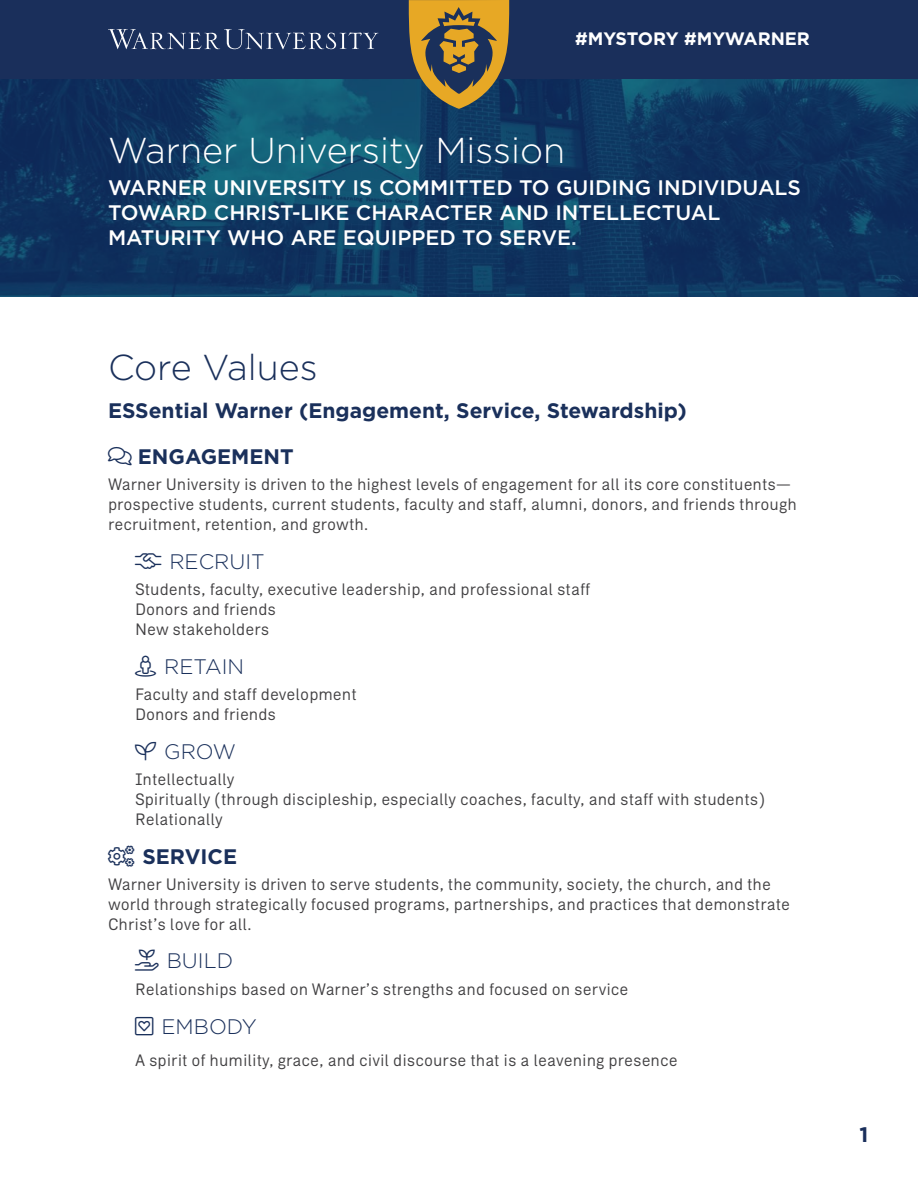
<style>
.page{position:relative;width:918px;height:1188px;background:#fff}
.page>*{position:absolute;margin:0;border:0;box-sizing:border-box;transform-origin:0 0}
.t1{font:300 36px "Gotham";color:#fff}
.t2{font:300 36px "Gotham";color:#1a305b}
.t3{font:500 21px/25.2px "Gotham";color:#fff}
.t4{font:700 21px "Gotham";color:#1a305b}
.t5{font:300 21px "Gotham";color:#1a305b}
.t6{font:700 21px "Gotham";color:#1a2f5b}
.t7{font:700 18px "Gotham";color:#fff}
.t8{font:16.5px/19.8px "Zimmer";color:#414042}
</style>
<div class="page">
<img style="left:0;top:78px;width:918px;height:219px">
<div style="left:0;top:0;width:459px;height:78px;background:#1a2f5b"></div>
<div style="left:459px;top:0;width:459px;height:78px;background:#1a2f5b"></div>
<svg style="left:108px;top:29px;width:270px;height:20px"></svg>
<svg style="left:409px;top:0;width:100px;height:109px"></svg>
<p class="t7" style="left:575px;top:27px;width:236px">#MYSTORY #MYWARNER</p>
<h1 class="t1" style="left:108px;top:128px;width:459px">Warner University Mission</h1>
<p class="t3" style="left:108px;top:175px;width:695px">WARNER UNIVERSITY IS COMMITTED TO GUIDING INDIVIDUALS<br>TOWARD CHRIST-LIKE CHARACTER AND INTELLECTUAL<br>MATURITY WHO ARE EQUIPPED TO SERVE.</p>
<h1 class="t2" style="left:108px;top:344px;width:211px">Core Values</h1>
<p class="t4" style="left:108px;top:397px;width:580px">ESSential Warner (Engagement, Service, Stewardship)</p>
<p class="t4" style="left:108px;top:443px;width:187px">□■▼▲ ENGAGEMENT</p>
<p class="t8" style="left:108px;top:475px;width:690px">Warner University is driven to the highest levels of engagement for all its core constituents— prospective students, current students, faculty and staff, alumni, donors, and friends through recruitment, retention, and growth.</p>
<p class="t5" style="left:135px;top:548px;width:131px">■▲●▼ RECRUIT</p>
<p class="t8" style="left:135px;top:580px;width:457px">Students, faculty, executive leadership, and professional staff<br>Donors and friends<br>New stakeholders</p>
<p class="t5" style="left:135px;top:653px;width:111px">▲▼▼❖ RETAIN</p>
<p class="t8" style="left:135px;top:684px;width:223px">Faculty and staff development<br>Donors and friends</p>
<p class="t5" style="left:135px;top:738px;width:103px">●■ GROW</p>
<p class="t8" style="left:135px;top:769px;width:632px">Intellectually<br>Spiritually (through discipleship, especially coaches, faculty, and staff with students)<br>Relationally</p>
<p class="t4" style="left:108px;top:842px;width:131px">□▲ SERVICE</p>
<p class="t8" style="left:108px;top:874px;width:684px">Warner University is driven to serve students, the community, society, the church, and the world through strategically focused programs, partnerships, and practices that demonstrate<br>Christ’s love for all.</p>
<p class="t5" style="left:135px;top:948px;width:100px">■□●■▲●■ BUILD</p>
<p class="t8" style="left:135px;top:979px;width:495px">Relationships based on Warner’s strengths and focused on service</p>
<p class="t5" style="left:135px;top:1013px;width:123px">▼▲❑◆ EMBODY</p>
<p class="t8" style="left:135px;top:1050px;width:544px">A spirit of humility, grace, and civil discourse that is a leavening presence</p>
<p class="t6" style="left:860px;top:1121px;width:10px">1</p>
</div>
